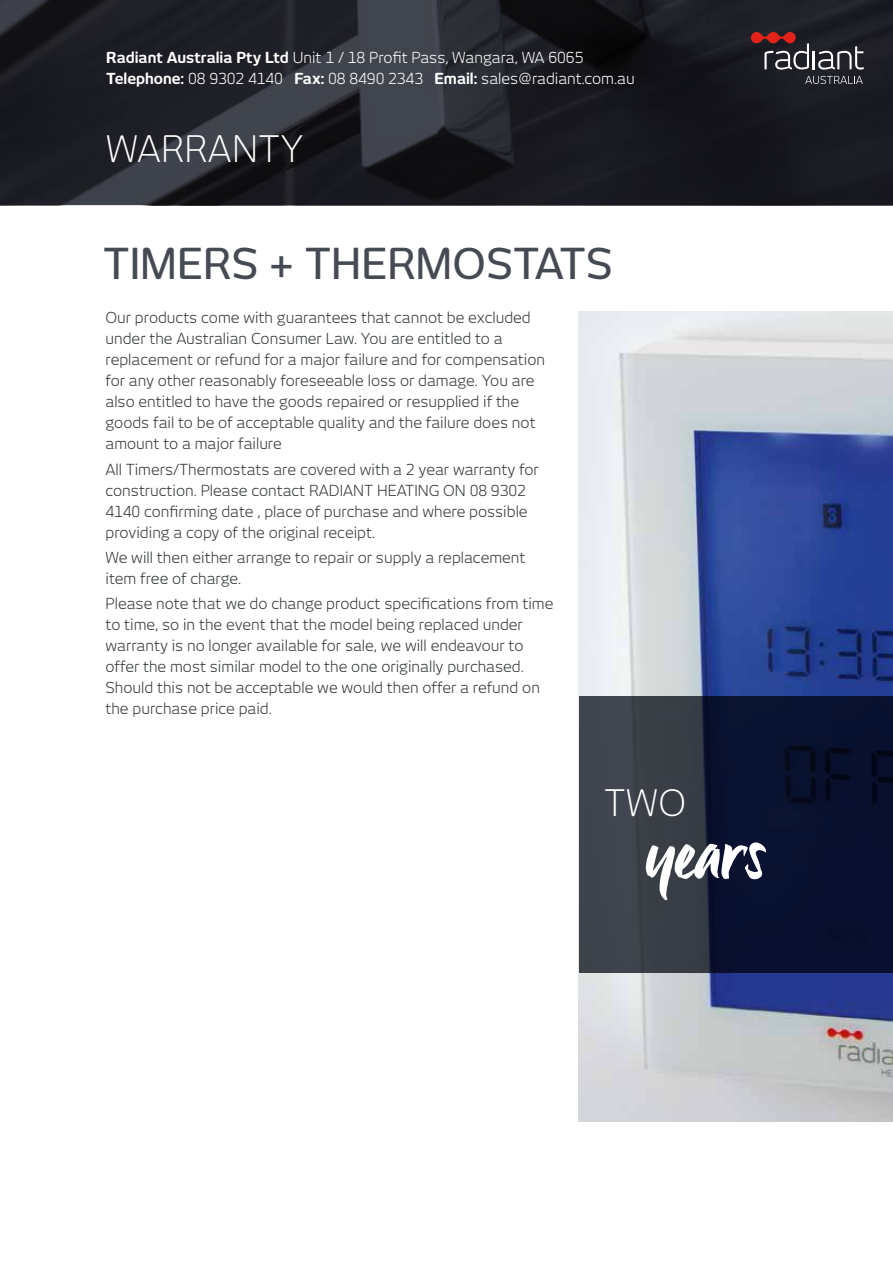
<style>
.page{position:relative;width:893px;height:1263px;background:#fff}
.page>*{position:absolute;margin:0;border:0;box-sizing:border-box;transform-origin:0 0}
.t1{font:74.55px "Origo";letter-spacing:.005em;color:#fff}
.t2{font:500 42px "New June";color:#464a53}
.t3{font:300 36px "New June";letter-spacing:.01em;color:#fff}
.t4{font:15px/21px "New June";color:#363b3b}
.t5{font:15px/21px "New June";color:#fff}
.s1{font-weight:700}
</style>
<div class="page">
<svg style="left:0;top:0;width:893px;height:205px;fill:#1b1c23"></svg>
<svg style="left:818px;top:46px;width:46px;height:24px"></svg>
<hr style="left:812px;top:51px;width:3px;height:18px;background:#fff">
<svg style="left:751px;top:32px;width:58px;height:38px"></svg>
<svg style="left:805px;top:76px;width:58px;height:8px"></svg>
<img style="left:579px;top:312px;width:314px;height:809px">
<svg style="left:579px;top:696px;width:314px;height:276px;fill:#0a1331"></svg>
<p class="t5" style="left:106px;top:47px;width:530px"><span class="s1">Radiant Australia Pty Ltd</span> Unit 1 / 18 Profit Pass, Wangara, WA 6065<br><span class="s1">Telephone:</span> 08 9302 4140 <span class="s1">Fax:</span> 08 8490 2343 <span class="s1">Email:</span> sales@radiant.com.au</p>
<h3 class="t3" style="left:106px;top:128px;width:199px">WARRANTY</h3>
<h2 class="t2" style="left:103px;top:239px;width:511px">TIMERS + THERMOSTATS</h2>
<p class="t4" style="left:106px;top:307px;width:441px">Our products come with guarantees that cannot be excluded under the Australian Consumer Law. You are entitled to a replacement or refund for a major failure and for compensation for any other reasonably foreseeable loss or damage. You are also entitled to have the goods repaired or resupplied if the goods fail to be of acceptable quality and the failure does not amount to a major failure</p>
<p class="t4" style="left:106px;top:458px;width:435px">All Timers/Thermostats are covered with a 2 year warranty for construction. Please contact RADIANT HEATING ON 08 9302<br>4140 confirming date , place of purchase and where possible providing a copy of the original receipt.</p>
<p class="t4" style="left:106px;top:547px;width:422px">We will then either arrange to repair or supply a replacement item free of charge.</p>
<p class="t4" style="left:106px;top:593px;width:449px">Please note that we do change product specifications from time to time, so in the event that the model being replaced under warranty is no longer available for sale, we will endeavour to offer the most similar model to the one originally purchased.<br>Should this not be acceptable we would then offer a refund on the purchase price paid.</p>
<h3 class="t3" style="left:604px;top:782px;width:83px">TWO</h3>
<h1 class="t1" style="left:646px;top:800px;width:121px">years</h1>
</div>
